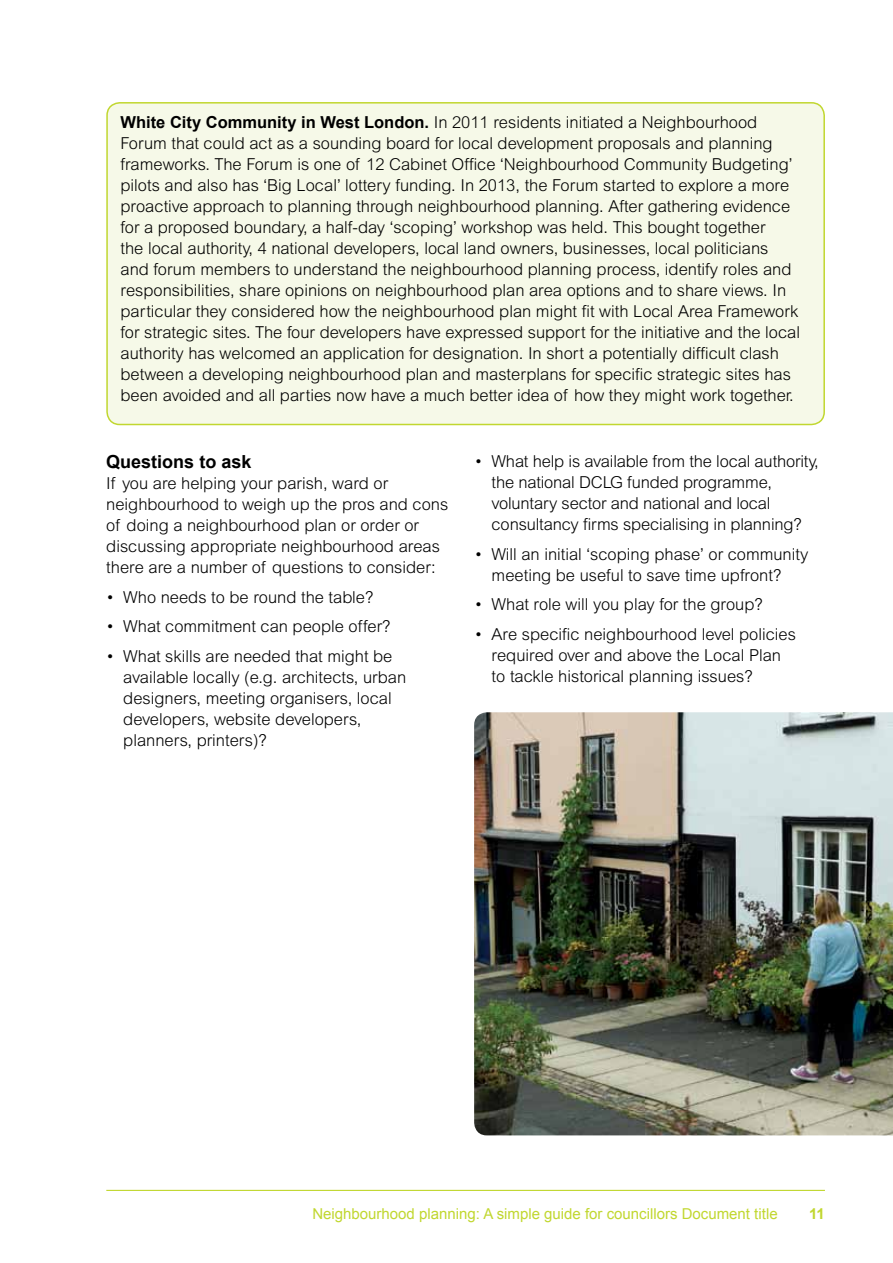
<style>
.page{position:relative;width:893px;height:1263px;background:#fff}
.page>*{position:absolute;margin:0;border:0;box-sizing:border-box;transform-origin:0 0}
.t1{font:700 18px "Arial";color:#000}
.t2{font:300 16.5px/21px "Arial MT Std";color:#000}
.t3{font:15px "Arial";color:#c1d72f}
.t4{font:700 15px "Arial";color:#c1d72f}
.s1{font-family:"Arial";font-weight:700}
</style>
<div class="page">
<hr style="left:106px;top:1190px;width:719px;height:1px;background:#c1d72f">
<div style="left:107px;top:103px;width:717px;height:321px;background:#f6f9e8;border-radius:13px"></div>
<div style="left:106px;top:102px;width:719px;height:323px;border:2px solid #c1d72f;border-radius:13px"></div>
<img style="left:474px;top:712px;width:419px;height:423px">
<p class="t2" style="left:121px;top:112px;width:681px"><span class="s1">White City Community in West London.</span> In 2011 residents initiated a Neighbourhood Forum that could act as a sounding board for local development proposals and planning frameworks. The Forum is one of 12 Cabinet Office ‘Neighbourhood Community Budgeting’ pilots and also has ‘Big Local’ lottery funding. In 2013, the Forum started to explore a more proactive approach to planning through neighbourhood planning. After gathering evidence for a proposed boundary, a half-day ‘scoping’ workshop was held. This bought together<br>the local authority, 4 national developers, local land owners, businesses, local politicians and forum members to understand the neighbourhood planning process, identify roles and responsibilities, share opinions on neighbourhood plan area options and to share views. In particular they considered how the neighbourhood plan might fit with Local Area Framework for strategic sites. The four developers have expressed support for the initiative and the local authority has welcomed an application for designation. In short a potentially difficult clash between a developing neighbourhood plan and masterplans for specific strategic sites has been avoided and all parties now have a much better idea of how they might work together.</p>
<p class="t1" style="left:106px;top:450px;width:147px">Questions to ask</p>
<p class="t2" style="left:106px;top:473px;width:344px">If you are helping your parish, ward or neighbourhood to weigh up the pros and cons of doing a neighbourhood plan or order or discussing appropriate neighbourhood areas there are a number of questions to consider:</p>
<p class="t2" style="left:106px;top:586px;width:269px">• Who needs to be round the table?</p>
<p class="t2" style="left:106px;top:616px;width:286px">• What commitment can people offer?</p>
<p class="t2" style="left:123px;top:645px;width:284px;text-indent:-17px">• What skills are needed that might be available locally (e.g. architects, urban designers, meeting organisers, local developers, website developers, planners, printers)?</p>
<p class="t2" style="left:492px;top:451px;width:329px;text-indent:-17px">• What help is available from the local authority, the national DCLG funded programme, voluntary sector and national and local consultancy firms specialising in planning?</p>
<p class="t2" style="left:492px;top:543px;width:318px;text-indent:-17px">• Will an initial ‘scoping phase’ or community meeting be useful to save time upfront?</p>
<p class="t2" style="left:475px;top:594px;width:290px">• What role will you play for the group?</p>
<p class="t2" style="left:492px;top:623px;width:306px;text-indent:-17px">• Are specific neighbourhood level policies required over and above the Local Plan to tackle historical planning issues?</p>
<p class="t3" style="left:312px;top:1203px;width:467px">Neighbourhood planning: A simple guide for councillors Document title</p>
<p class="t4" style="left:809px;top:1203px;width:17px">11</p>
</div>
